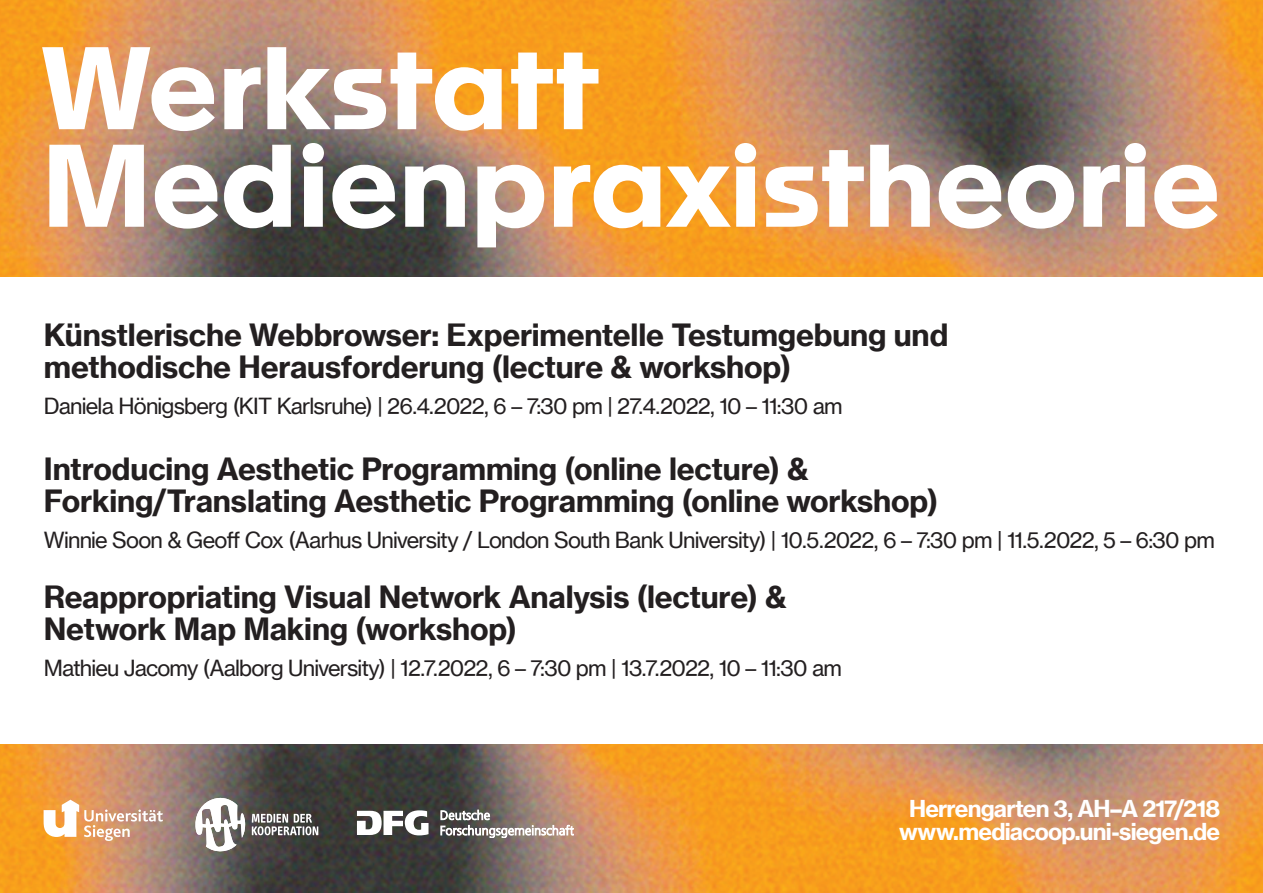
<style>
.page{position:relative;width:1263px;height:893px;background:#fff}
.page>*{position:absolute;margin:0;border:0;box-sizing:border-box;transform-origin:0 0}
.t1{font:700 114.75px/97.5px "Apax";letter-spacing:-.015em;color:#fff}
.t2{font:30px/32.2px "N Haas Grotesk TX Pro 75 Bd";letter-spacing:-.005em;color:#231f20}
.t3{font:22.88px/22.9px "N Haas Grotesk TX Pro 75 Bd";letter-spacing:-.035em;color:#fff;text-align:center}
.t4{font:21.75px "N Haas Grotesk TX Pro";letter-spacing:-.035em;color:#231f20}
</style>
<div class="page">
<img style="left:0;top:0;width:1263px;height:277px">
<img style="left:0;top:744px;width:1262px;height:149px">
<svg style="left:44px;top:800px;width:119px;height:41px"></svg>
<svg style="left:357px;top:810px;width:71px;height:25px"></svg>
<svg style="left:440px;top:810px;width:134px;height:28px"></svg>
<svg style="left:252px;top:814px;width:66px;height:21px"></svg>
<svg style="left:195px;top:797px;width:50px;height:57px"></svg>
<h1 class="t1" style="left:41px;top:38px;width:1182px">Werkstatt<br>Medienpraxistheorie</h1>
<p class="t2" style="left:44px;top:319px;width:906px">Künstlerische Webbrowser: Experimentelle Testumgebung und methodische Herausforderung (lecture &amp; workshop)</p>
<p class="t4" style="left:44px;top:393px;width:800px">Daniela Hönigsberg (KIT Karlsruhe) | 26.4.2022, 6 – 7:30 pm | 27.4.2022, 10 – 11:30 am</p>
<p class="t2" style="left:44px;top:452px;width:895px">Introducing Aesthetic Programming (online lecture) &amp;<br>Forking/Translating Aesthetic Programming (online workshop)</p>
<p class="t4" style="left:44px;top:527px;width:1172px">Winnie Soon &amp; Geoff Cox (Aarhus University / London South Bank University) | 10.5.2022, 6 – 7:30 pm | 11.5.2022, 5 – 6:30 pm</p>
<p class="t2" style="left:44px;top:581px;width:744px">Reappropriating Visual Network Analysis (lecture) &amp;<br>Network Map Making (workshop)</p>
<p class="t4" style="left:44px;top:655px;width:800px">Mathieu Jacomy (Aalborg University) | 12.7.2022, 6 – 7:30 pm | 13.7.2022, 10 – 11:30 am</p>
<p class="t3" style="left:899px;top:797px;width:323px">Herrengarten 3, AH–A 217/218 www.mediacoop.uni-siegen.de</p>
</div>
